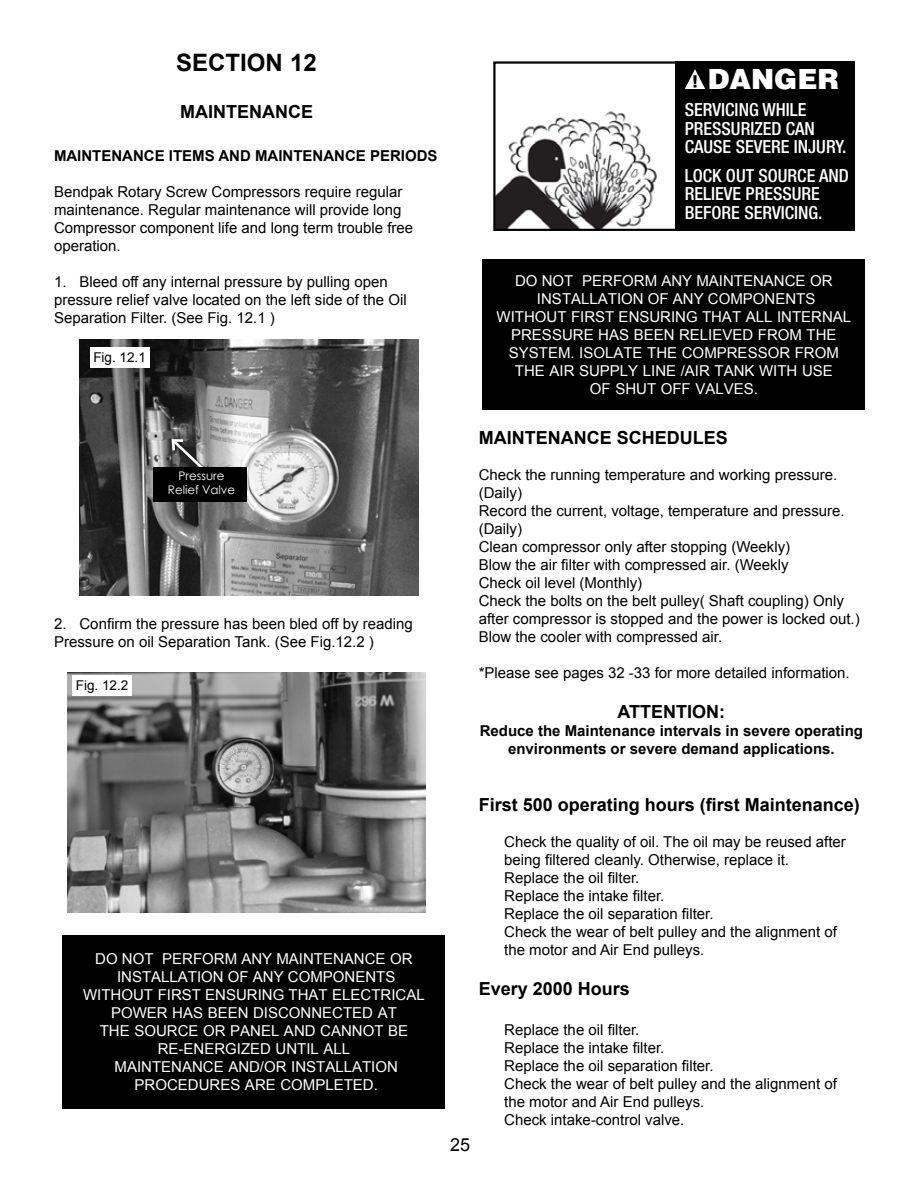
<style>
.page{position:relative;width:918px;height:1188px;background:#fff}
.page>*{position:absolute;margin:0;border:0;box-sizing:border-box;transform-origin:0 0}
.t1{font:900 27.9px "Helvetica LT Std";color:#fff}
.t2{font:700 24px "Arial";color:#000}
.t3{font:500 condensed 18.15px/18.9px "Helvetica Neue LT Std";color:#fff}
.t4{font:700 18px "Arial";color:#000}
.t5{font:18px "Arial";color:#000}
.t6{font:15px/18px "Arial";color:#000}
.t7{font:15px/18px "Arial";color:#fff;text-align:center}
.t8{font:700 15px/18px "Arial";color:#000;text-align:center}
.t9{font:13.5px "Arial";color:#000}
.t10{font:11.85px/14.2px "Century Gothic";color:#fff;text-align:center}
</style>
<div class="page">
<div style="left:63px;top:935px;width:382px;height:173px;background:#000"></div>
<div style="left:483px;top:260px;width:382px;height:150px;background:#000"></div>
<img style="left:68px;top:673px;width:357px;height:239px">
<div style="left:72px;top:675px;width:60px;height:21px;background:#fff"></div>
<img style="left:496px;top:111px;width:161px;height:117px">
<div style="left:493px;top:61px;width:362px;height:170px;border:2px solid #000"></div>
<div style="left:676px;top:61px;width:179px;height:170px;background:#000"></div>
<svg style="left:685px;top:69px;width:20px;height:20px"></svg>
<img style="left:80px;top:340px;width:338px;height:255px">
<div style="left:90px;top:347px;width:60px;height:21px;background:#fff"></div>
<svg style="left:169px;top:437px;width:65px;height:30px;background:#8c8c8c"></svg>
<div style="left:153px;top:467px;width:94px;height:35px;background:#000"></div>
<h2 class="t2" style="left:176px;top:47px;width:142px">SECTION 12</h2>
<p class="t4" style="left:180px;top:100px;width:134px">MAINTENANCE</p>
<p class="t8" style="left:54px;top:148px;width:385px">MAINTENANCE ITEMS AND MAINTENANCE PERIODS</p>
<p class="t6" style="left:54px;top:183px;width:361px">Bendpak Rotary Screw Compressors require regular maintenance. Regular maintenance will provide long Compressor component life and long term trouble free operation.</p>
<p class="t6" style="left:54px;top:273px;width:354px">1. Bleed off any internal pressure by pulling open pressure relief valve located on the left side of the Oil<br>Separation Filter. (See Fig. 12.1 )</p>
<p class="t9" style="left:93px;top:349px;width:54px">Fig. 12.1</p>
<p class="t10" style="left:168px;top:468px;width:69px">Pressure<br>Relief Valve</p>
<p class="t6" style="left:54px;top:615px;width:360px">2. Confirm the pressure has been bled off by reading<br>Pressure on oil Separation Tank. (See Fig.12.2 )</p>
<p class="t9" style="left:76px;top:677px;width:54px">Fig. 12.2</p>
<h1 class="t1" style="left:708px;top:61px;width:133px">DANGER</h1>
<p class="t3" style="left:685px;top:100px;width:163px">SERVICING WHILE<br>PRESSURIZED CAN<br>CAUSE SEVERE INJURY.</p>
<p class="t3" style="left:685px;top:166px;width:166px">LOCK OUT SOURCE AND<br>RELIEVE PRESSURE<br>BEFORE SERVICING.</p>
<p class="t7" style="left:497px;top:272px;width:356px">DO NOT PERFORM ANY MAINTENANCE OR INSTALLATION OF ANY COMPONENTS<br>WITHOUT FIRST ENSURING THAT ALL INTERNAL PRESSURE HAS BEEN RELIEVED FROM THE SYSTEM. ISOLATE THE COMPRESSOR FROM THE AIR SUPPLY LINE /AIR TANK WITH USE<br>OF SHUT OFF VALVES.</p>
<p class="t4" style="left:479px;top:426px;width:250px">MAINTENANCE SCHEDULES</p>
<p class="t6" style="left:479px;top:466px;width:382px">Check the running temperature and working pressure. (Daily)<br>Record the current, voltage, temperature and pressure. (Daily)<br>Clean compressor only after stopping (Weekly)<br>Blow the air filter with compressed air. (Weekly<br>Check oil level (Monthly)<br>Check the bolts on the belt pulley( Shaft coupling) Only after compressor is stopped and the power is locked out.)<br>Blow the cooler with compressed air.</p>
<p class="t6" style="left:479px;top:664px;width:373px">*Please see pages 32 -33 for more detailed information.</p>
<p class="t4" style="left:618px;top:700px;width:109px">ATTENTION:</p>
<p class="t8" style="left:480px;top:722px;width:385px">Reduce the Maintenance intervals in severe operating environments or severe demand applications.</p>
<p class="t7" style="left:83px;top:950px;width:343px">DO NOT PERFORM ANY MAINTENANCE OR<br>INSTALLATION OF ANY COMPONENTS<br>WITHOUT FIRST ENSURING THAT ELECTRICAL<br>POWER HAS BEEN DISCONNECTED AT<br>THE SOURCE OR PANEL AND CANNOT BE<br>RE-ENERGIZED UNTIL ALL<br>MAINTENANCE AND/OR INSTALLATION<br>PROCEDURES ARE COMPLETED.</p>
<p class="t5" style="left:450px;top:1133px;width:22px">25</p>
<p class="t4" style="left:479px;top:793px;width:383px">First 500 operating hours (first Maintenance)</p>
<p class="t6" style="left:504px;top:833px;width:343px">Check the quality of oil. The oil may be reused after being filtered cleanly. Otherwise, replace it.<br>Replace the oil filter.<br>Replace the intake filter.<br>Replace the oil separation filter.<br>Check the wear of belt pulley and the alignment of the motor and Air End pulleys.</p>
<p class="t4" style="left:479px;top:977px;width:153px">Every 2000 Hours</p>
<p class="t6" style="left:504px;top:1021px;width:334px">Replace the oil filter.<br>Replace the intake filter.<br>Replace the oil separation filter.<br>Check the wear of belt pulley and the alignment of the motor and Air End pulleys.<br>Check intake-control valve.</p>
</div>
